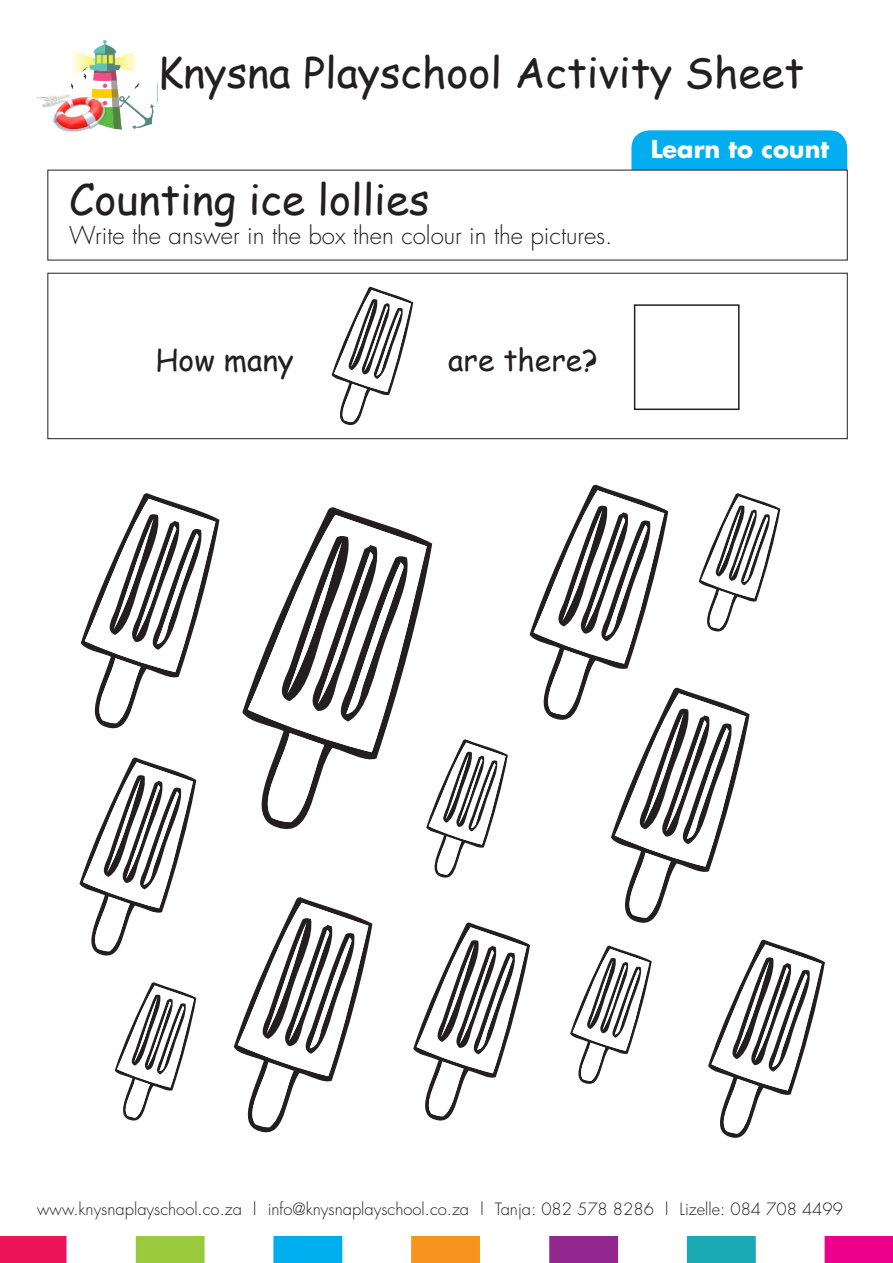
<style>
.page{position:relative;width:893px;height:1263px;background:#fff}
.page>*{position:absolute;margin:0;border:0;box-sizing:border-box;transform-origin:0 0}
.t1{font:42px "Comic Sans MS";color:#231f20}
.t2{font:30px "Comic Sans MS";color:#231f20}
.t3{font:300 24px "Futura";color:#231f20}
.t4{font:700 24px "Futura";color:#fff}
.t5{font:300 16.5px "Futura";color:#231f20}
</style>
<div class="page">
<div style="left:631px;top:130px;width:216px;height:61px;background:#00aeef;border-radius:18px"></div>
<div style="left:48px;top:170px;width:799px;height:90px;background:#fff"></div>
<div style="left:47px;top:273px;width:801px;height:166px;border:1px solid #231f20"></div>
<img style="left:0;top:1236px;width:893px;height:27px">
<img style="left:36px;top:40px;width:118px;height:92px">
<div style="left:135px;top:47px;width:21px;height:31px;background:#fff"></div>
<div style="left:634px;top:304px;width:105px;height:106px;border:2px solid #231f20"></div>
<svg style="left:331px;top:287px;width:82px;height:139px"></svg>
<svg style="left:114px;top:982px;width:82px;height:139px"></svg>
<svg style="left:80px;top:493px;width:139px;height:236px"></svg>
<svg style="left:79px;top:757px;width:117px;height:199px"></svg>
<svg style="left:233px;top:485px;width:592px;height:653px"></svg>
<p class="t1" style="left:157px;top:41px;width:648px">Knysna Playschool Activity Sheet</p>
<p class="t1" style="left:69px;top:169px;width:362px">Counting ice lollies</p>
<p class="t3" style="left:69px;top:220px;width:545px">Write the answer in the box then colour in the pictures.</p>
<p class="t2" style="left:156px;top:337px;width:140px">How many</p>
<p class="t2" style="left:448px;top:337px;width:151px">are there?</p>
<p class="t4" style="left:651px;top:133px;width:180px">Learn to count</p>
<p class="t5" style="left:37px;top:1198px;width:807px">www.knysnaplayschool.co.za | info@knysnaplayschool.co.za | Tanja: 082 578 8286 | Lizelle: 084 708 4499</p>
</div>
